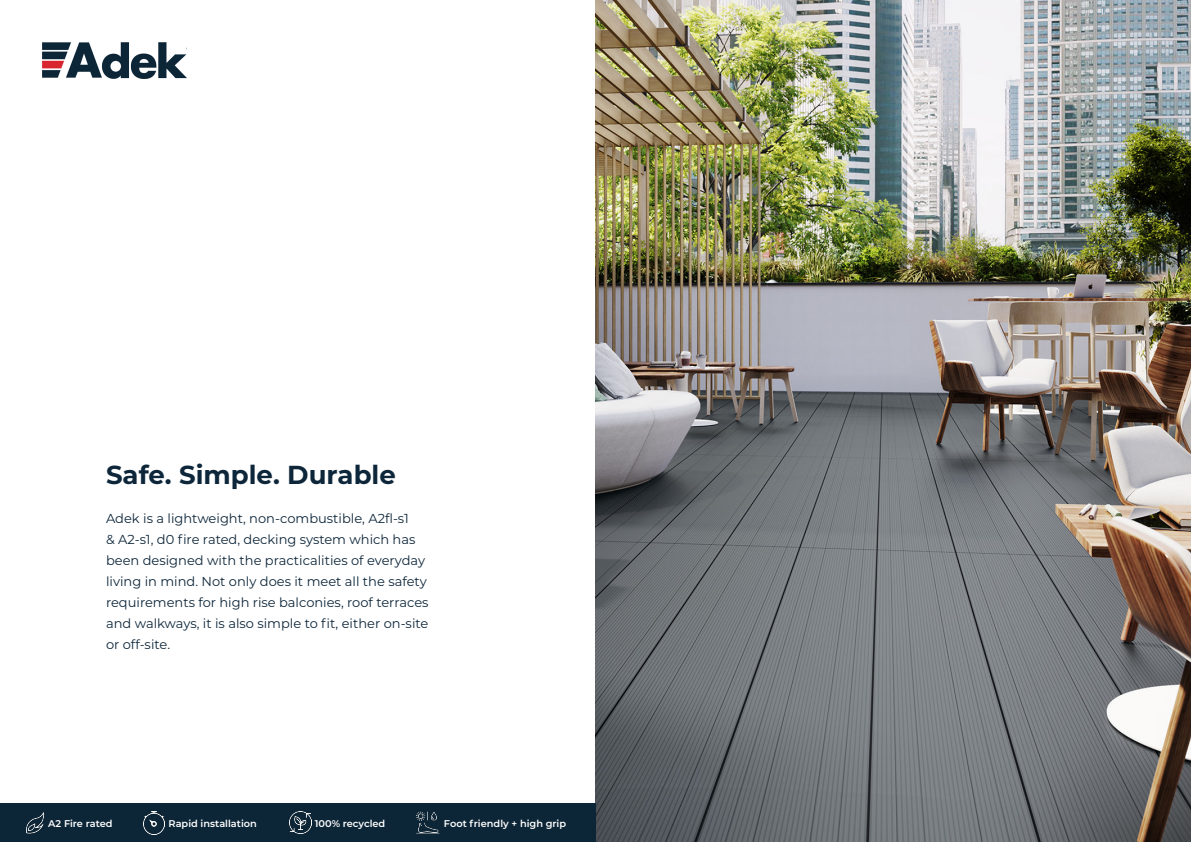
<style>
.page{position:relative;width:1191px;height:842px;background:#fff}
.page>*{position:absolute;margin:0;border:0;box-sizing:border-box;transform-origin:0 0}
.t1{font:700 26px "Montserrat";color:#0d263a}
.t2{font:13px/21px "Montserrat";color:#0d263a}
.t3{font:600 9.8px "Montserrat";color:#fff}
</style>
<div class="page">
<img style="left:595px;top:0;width:596px;height:842px">
<img style="left:43px;top:43px;width:143px;height:35px">
<div style="left:0;top:803px;width:595px;height:39px;background:#0c2637"></div>
<img style="left:26px;top:812px;width:18px;height:22px">
<img style="left:144px;top:811px;width:21px;height:23px">
<img style="left:289px;top:812px;width:22px;height:22px">
<img style="left:416px;top:812px;width:23px;height:22px">
<p class="t1" style="left:106px;top:456px;width:291px">Safe. Simple. Durable</p>
<p class="t2" style="left:106px;top:508px;width:324px">Adek is a lightweight, non-combustible, A2fl-s1<br>&amp; A2-s1, d0 fire rated, decking system which has been designed with the practicalities of everyday living in mind. Not only does it meet all the safety requirements for high rise balconies, roof terraces and walkways, it is also simple to fit, either on-site</p>
<p class="t2" style="left:106px;top:634px;width:66px">or off-site.</p>
<p class="t3" style="left:48px;top:817px;width:66px">A2 Fire rated</p>
<p class="t3" style="left:169px;top:817px;width:90px">Rapid installation</p>
<p class="t3" style="left:315px;top:817px;width:72px">100% recycled</p>
<p class="t3" style="left:444px;top:817px;width:124px">Foot friendly + high grip</p>
</div>
